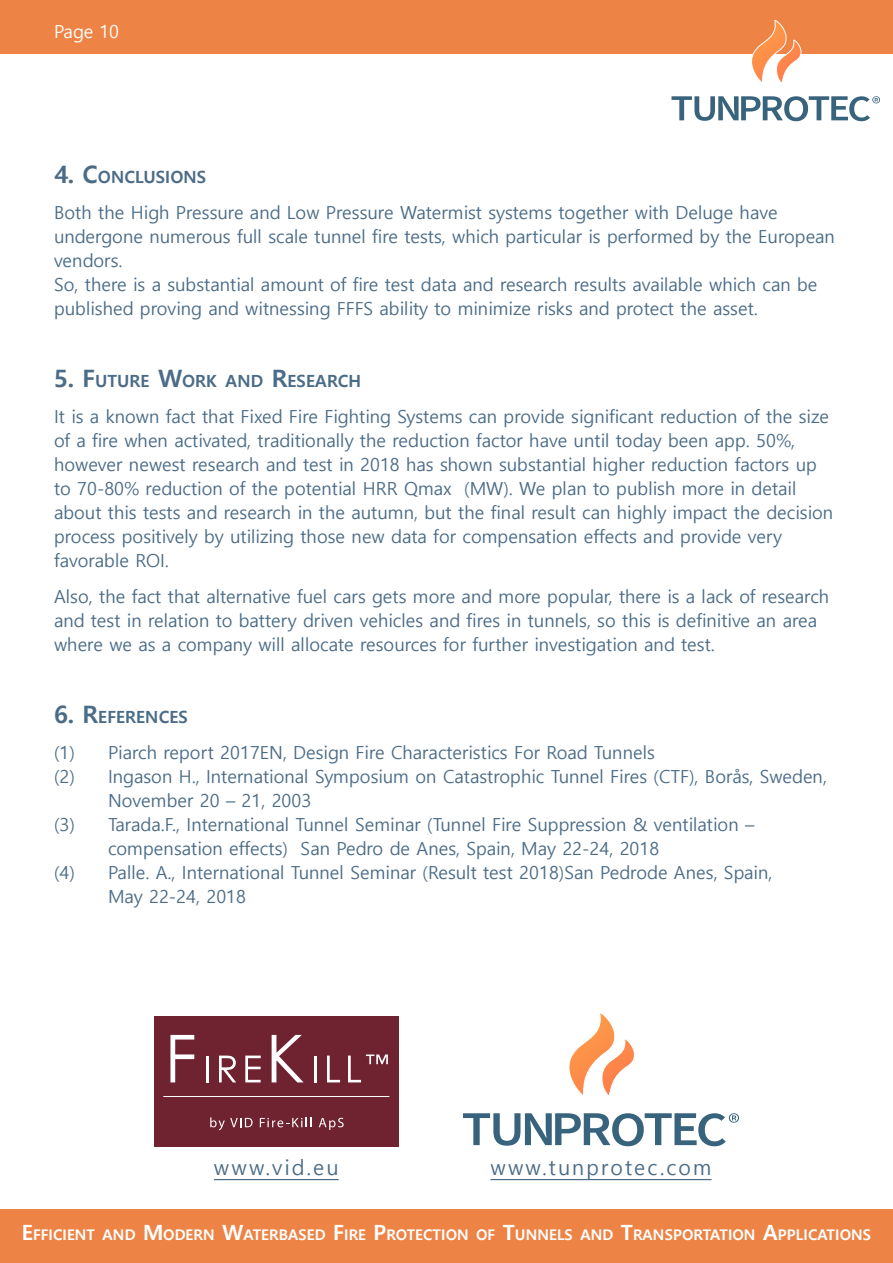
<style>
.page{position:relative;width:893px;height:1263px;background:#fff}
.page>*{position:absolute;margin:0;border:0;box-sizing:border-box;transform-origin:0 0}
.t1{font:21px "Malgun Gothic";letter-spacing:.1em;color:#4b6c87}
.t2{font:18px/24px "Malgun Gothic";color:#4b6c87}
.t3{font:18px "Malgun Gothic";color:#fff}
.t4{font:700 16.8px "Malgun Gothic";color:#4b6c87}
.t5{font:700 14.7px "Malgun Gothic";color:#fff}
.s1{font-size:24px}
.s2{font-size:21px}
</style>
<div class="page">
<div style="left:0;top:0;width:893px;height:54px;background:#ed8446"></div>
<div style="left:0;top:1209px;width:893px;height:54px;background:#ed8446"></div>
<svg style="left:671px;top:96px;width:209px;height:25px"></svg>
<svg style="left:751px;top:20px;width:51px;height:63px"></svg>
<svg style="left:463px;top:1113px;width:276px;height:33px"></svg>
<svg style="left:569px;top:1013px;width:65px;height:82px"></svg>
<div style="left:154px;top:1016px;width:245px;height:130px;background:#6f222f"></div>
<svg style="left:170px;top:1035px;width:24px;height:47px"></svg>
<hr style="left:206px;top:1055px;width:3px;height:27px;background:#fff">
<svg style="left:219px;top:1055px;width:17px;height:27px"></svg>
<svg style="left:245px;top:1055px;width:16px;height:27px"></svg>
<svg style="left:272px;top:1035px;width:31px;height:47px"></svg>
<hr style="left:314px;top:1055px;width:3px;height:27px;background:#fff">
<svg style="left:327px;top:1055px;width:13px;height:27px"></svg>
<svg style="left:348px;top:1054px;width:40px;height:28px"></svg>
<svg style="left:210px;top:1117px;width:43px;height:13px"></svg>
<svg style="left:260px;top:1117px;width:52px;height:10px"></svg>
<svg style="left:319px;top:1118px;width:25px;height:12px"></svg>
<hr style="left:163px;top:1096px;width:226px;height:1px;background:#fff">
<hr style="left:214px;top:1179px;width:125px;height:1px;background:#4b6c87">
<hr style="left:490px;top:1179px;width:222px;height:1px;background:#4b6c87">
<p class="t3" style="left:54px;top:21px;width:67px">Page 10</p>
<p class="t4" style="left:54px;top:167px;width:154px"><span class="s1">4. C</span>ONCLUSIONS</p>
<p class="t2" style="left:54px;top:201px;width:782px">Both the High Pressure and Low Pressure Watermist systems together with Deluge have undergone numerous full scale tunnel fire tests, which particular is performed by the European vendors.<br>So, there is a substantial amount of fire test data and research results available which can be published proving and witnessing FFFS ability to minimize risks and protect the asset.</p>
<p class="t4" style="left:54px;top:371px;width:309px"><span class="s1">5. F</span> UTURE <span class="s1">W</span>ORK AND <span class="s1">R</span>ESEARCH</p>
<p class="t2" style="left:54px;top:405px;width:781px">It is a known fact that Fixed Fire Fighting Systems can provide significant reduction of the size of a fire when activated, traditionally the reduction factor have until today been app. 50%, however newest research and test in 2018 has shown substantial higher reduction factors up to 70-80% reduction of the potential HRR Qmax (MW). We plan to publish more in detail about this tests and research in the autumn, but the final result can highly impact the decision process positively by utilizing those new data for compensation effects and provide very favorable ROI.</p>
<p class="t2" style="left:54px;top:585px;width:777px">Also, the fact that alternative fuel cars gets more and more popular, there is a lack of research and test in relation to battery driven vehicles and fires in tunnels, so this is definitive an area where we as a company will allocate resources for further investigation and test.</p>
<p class="t4" style="left:54px;top:707px;width:135px"><span class="s1">6. R</span>EFERENCES</p>
<p class="t2" style="left:54px;top:741px;width:602px">(1) Piarch report 2017EN, Design Fire Characteristics For Road Tunnels</p>
<p class="t2" style="left:54px;top:765px;width:774px">(2) Ingason H., International Symposium on Catastrophic Tunnel Fires (CTF), Borås, Sweden,</p>
<p class="t2" style="left:108px;top:789px;width:205px">November 20 – 21, 2003</p>
<p class="t2" style="left:54px;top:813px;width:702px">(3) Tarada.F., International Tunnel Seminar (Tunnel Fire Suppression &amp; ventilation –</p>
<p class="t2" style="left:108px;top:837px;width:553px">compensation effects) San Pedro de Anes, Spain, May 22-24, 2018</p>
<p class="t2" style="left:54px;top:861px;width:720px">(4) Palle. A., International Tunnel Seminar (Result test 2018)San Pedrode Anes, Spain,</p>
<p class="t2" style="left:108px;top:885px;width:140px">May 22-24, 2018</p>
<p class="t1" style="left:214px;top:1156px;width:126px">www.vid.eu</p>
<p class="t1" style="left:490px;top:1156px;width:223px">www.tunprotec.com</p>
<p class="t5" style="left:22px;top:1226px;width:851px"><span class="s2">E</span>FFICIENT AND <span class="s2">M</span>ODERN <span class="s2">W</span>ATERBASED <span class="s2">F</span>IRE <span class="s2">P</span>ROTECTION OF <span class="s2">T</span>UNNELS AND <span class="s2">T</span>RANSPORTATION <span class="s2">A</span>PPLICATIONS</p>
</div>
